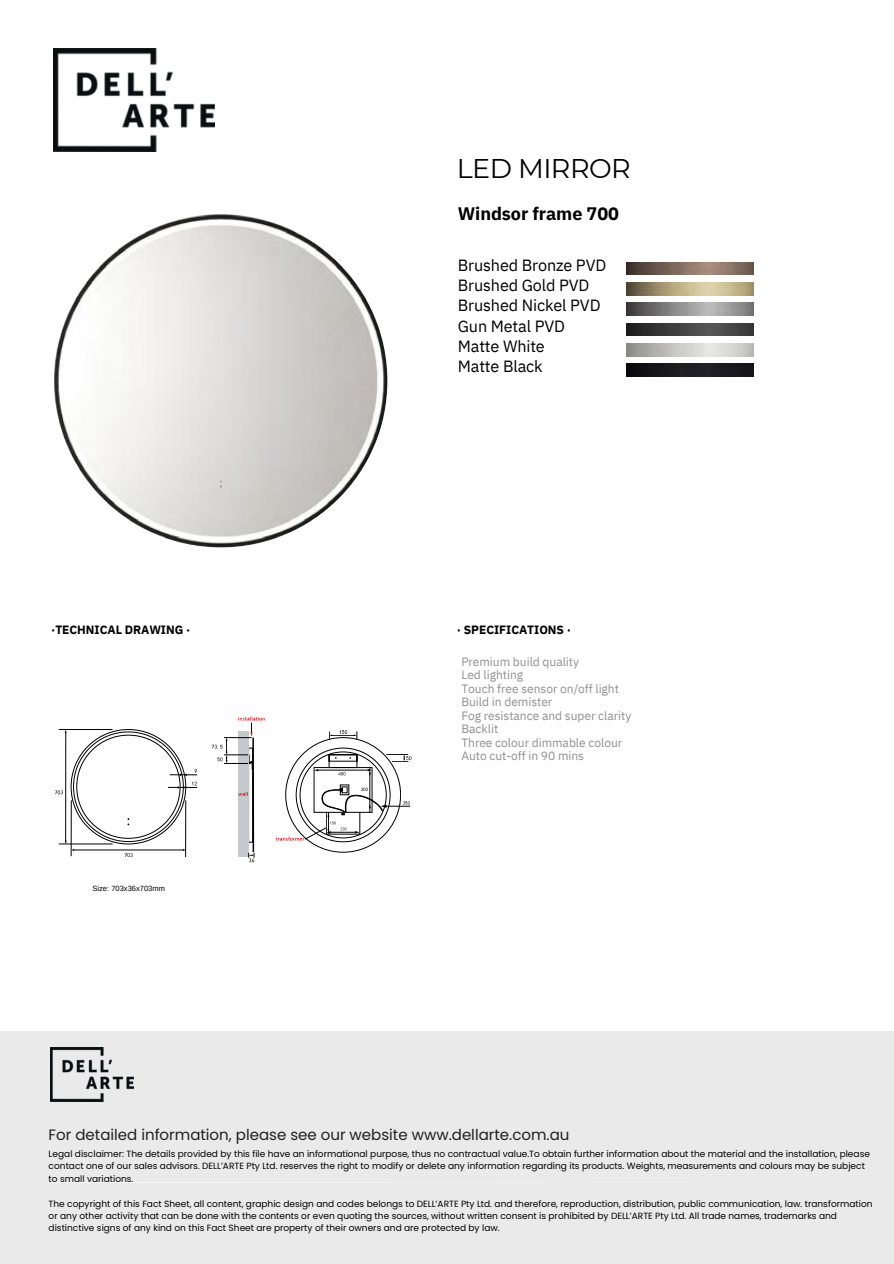
<style>
.page{position:relative;width:894px;height:1264px;background:#fff}
.page>*{position:absolute;margin:0;border:0;box-sizing:border-box;transform-origin:0 0}
.t1{font:27px "Montserrat";letter-spacing:-.02em;color:#000}
.t2{font:700 18px "IBM Plex Sans";letter-spacing:-.005em;color:#000}
.t3{font:16.2px/20.2px "IBM Plex Sans";letter-spacing:-.01em;color:#000}
.t4{font:15px "Poppins";color:#231f20}
.t5{font:12px "IBM Plex Sans";letter-spacing:-.005em;color:#909090}
.t6{font:700 12px "IBM Plex Sans";letter-spacing:-.005em;color:#000}
.t7{font:9px/12.5px "Poppins";color:#000}
.t8{font:7.5px "Arimo";color:#000}
</style>
<div class="page">
<div style="left:0;top:1031px;width:893px;height:232px;background:#eaeaea"></div>
<svg style="left:52px;top:1182px;width:240px;height:1px"></svg>
<img style="left:53px;top:48px;width:161px;height:104px">
<img style="left:50px;top:1047px;width:84px;height:54px">
<img style="left:54px;top:214px;width:333px;height:333px;border-radius:50%">
<img style="left:626px;top:262px;width:127px;height:13px">
<img style="left:626px;top:283px;width:127px;height:12px">
<img style="left:626px;top:303px;width:127px;height:12px">
<img style="left:626px;top:323px;width:127px;height:13px">
<img style="left:626px;top:364px;width:127px;height:12px">
<svg style="left:55px;top:729px;width:142px;height:128px"></svg>
<div style="left:238px;top:731px;width:10px;height:126px;background:#c5c9cb"></div>
<svg style="left:238px;top:791px;width:10px;height:4px"></svg>
<svg style="left:211px;top:716px;width:54px;height:54px"></svg>
<svg style="left:329px;top:730px;width:28px;height:9px"></svg>
<svg style="left:248px;top:852px;width:7px;height:10px"></svg>
<svg style="left:276px;top:747px;width:135px;height:95px"></svg>
<hr style="left:252px;top:737px;width:2px;height:115px;background:#000">
<p class="t1" style="left:456px;top:151px;width:175px">LED MIRROR</p>
<p class="t2" style="left:457px;top:201px;width:162px">Windsor frame 700</p>
<p class="t3" style="left:457px;top:254px;width:150px">Brushed Bronze PVD<br>Brushed Gold PVD<br>Brushed Nickel PVD<br>Gun Metal PVD</p>
<p class="t3" style="left:457px;top:335px;width:88px">Matte White</p>
<p class="t3" style="left:457px;top:356px;width:86px">Matte Black</p>
<p class="t6" style="left:51px;top:622px;width:141px">·TECHNICAL DRAWING ·</p>
<p class="t6" style="left:456px;top:622px;width:116px">· SPECIFICATIONS ·</p>
<p class="t5" style="left:461px;top:653px;width:119px">Premium build quality</p>
<p class="t5" style="left:461px;top:666px;width:63px">Led lighting</p>
<p class="t5" style="left:461px;top:680px;width:159px">Touch free sensor on/off light</p>
<p class="t5" style="left:461px;top:693px;width:92px">Build in demister</p>
<p class="t5" style="left:461px;top:707px;width:171px">Fog resistance and super clarity</p>
<p class="t5" style="left:461px;top:720px;width:38px">Backlit</p>
<p class="t5" style="left:461px;top:734px;width:162px">Three colour dimmable colour</p>
<p class="t5" style="left:461px;top:747px;width:124px">Auto cut-off in 90 mins</p>
<p class="t8" style="left:92px;top:884px;width:74px">Size: 703x36x703mm</p>
<p class="t4" style="left:49px;top:1123px;width:522px">For detailed information, please see our website www.dellarte.com.au</p>
<p class="t7" style="left:49px;top:1147px;width:822px">Legal disclaimer: The details provided by this file have an informational purpose, thus no contractual value.To obtain further information about the material and the installation, please contact one of our sales advisors. DELL’ARTE Pty Ltd. reserves the right to modify or delete any information regarding its products. Weights, measurements and colours may be subject to small variations.</p>
<p class="t7" style="left:49px;top:1197px;width:825px">The copyright of this Fact Sheet, all content, graphic design and codes belongs to DELL’ARTE Pty Ltd. and therefore, reproduction, distribution, public communication, law. transformation or any other activity that can be done with the contents or even quoting the sources, without written consent is prohibited by DELL’ARTE Pty Ltd. All trade names, trademarks and distinctive signs of any kind on this Fact Sheet are property of their owners and are protected by law.</p>
</div>
